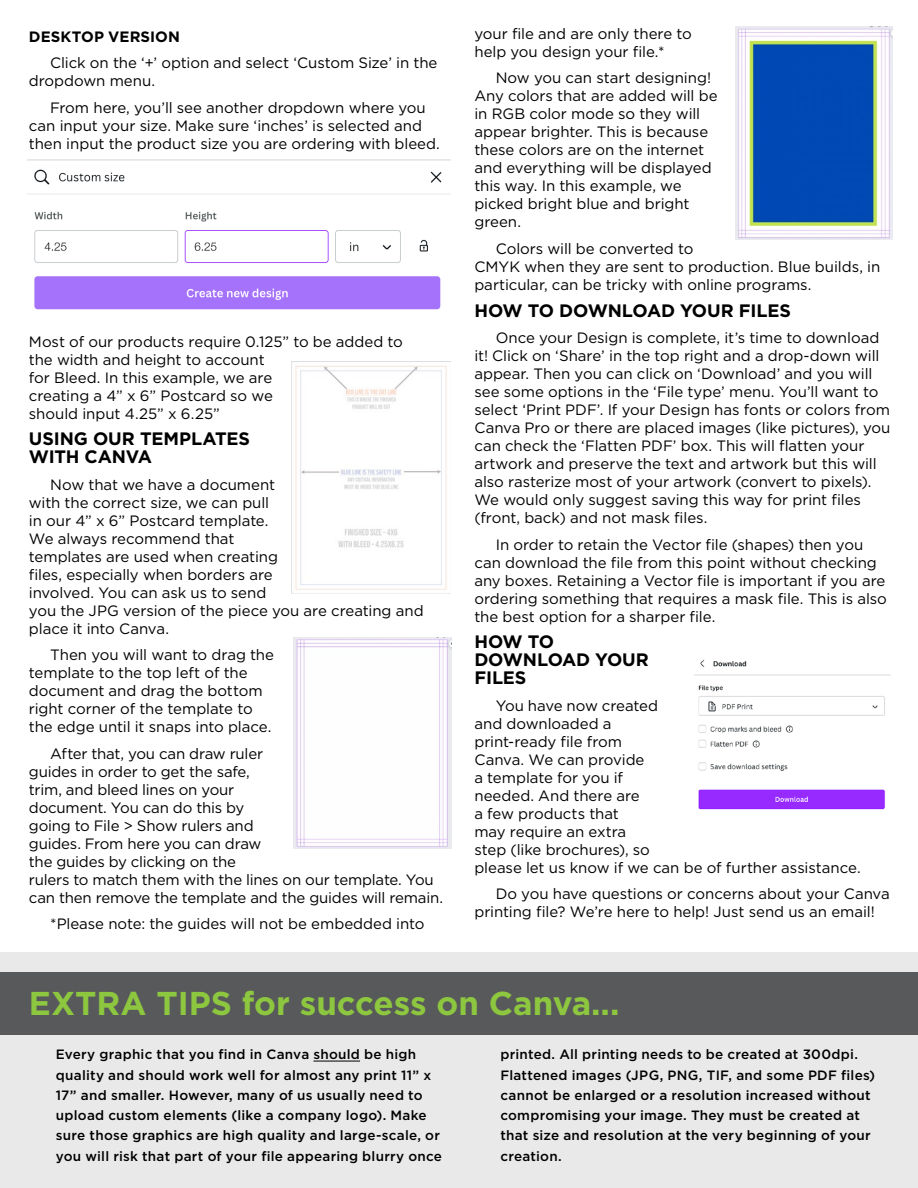
<style>
.page{position:relative;width:918px;height:1188px;background:#fff}
.page>*{position:absolute;margin:0;border:0;box-sizing:border-box;transform-origin:0 0}
.aryticle_title{font:700 33px "Gotham HTF";color:#8dc63f}
.body_text{font:700 18px/18px "Gotham HTF";letter-spacing:-.01em;color:#000}
.body_text-2{font:15px/18px "Gotham HTF";letter-spacing:-.005em;color:#000}
.body_text-3{font:700 15px "Gotham HTF";letter-spacing:.005em;color:#000}
.body_text-4{font:500 13.5px/20.2px "Gotham HTF";letter-spacing:.02em;color:#000}
</style>
<div class="page">
<div style="left:0;top:953px;width:918px;height:235px;background:#e9e9ea"></div>
<hr style="left:313px;top:1061px;width:47px;height:1px;background:#000">
<div style="left:0;top:973px;width:918px;height:62px;background:#58595b"></div>
<img style="left:292px;top:361px;width:158px;height:233px">
<img style="left:27px;top:160px;width:423px;height:150px">
<img style="left:293px;top:637px;width:159px;height:212px">
<img style="left:735px;top:26px;width:158px;height:214px">
<img style="left:694px;top:659px;width:197px;height:151px">
<p class="body_text-3" style="left:29px;top:28px;width:152px">DESKTOP VERSION</p>
<p class="body_text-2" style="left:29px;top:53px;width:410px;text-indent:21px">Click on the ‘+’ option and select ‘Custom Size’ in the dropdown menu.</p>
<p class="body_text-2" style="left:29px;top:98px;width:413px;text-indent:21px">From here, you’ll see another dropdown where you can input your size. Make sure ‘inches’ is selected and then input the product size you are ordering with bleed.</p>
<p class="body_text-2" style="left:29px;top:332px;width:376px">Most of our products require 0.125” to be added to the width and height to account<br>for Bleed. In this example, we are<br>creating a 4” x 6” Postcard so we<br>should input 4.25” x 6.25”</p>
<p class="body_text" style="left:29px;top:429px;width:223px">USING OUR TEMPLATES<br>WITH CANVA</p>
<p class="body_text-2" style="left:29px;top:475px;width:396px;text-indent:21px">Now that we have a document<br>with the correct size, we can pull<br>in our 4” x 6” Postcard template.<br>We always recommend that<br>templates are used when creating<br>files, especially when borders are<br>involved. You can ask us to send<br>you the JPG version of the piece you are creating and place it into Canva.</p>
<p class="body_text-2" style="left:29px;top:646px;width:247px;text-indent:21px">Then you will want to drag the template to the top left of the document and drag the bottom right corner of the template to the edge until it snaps into place.</p>
<p class="body_text-2" style="left:29px;top:744px;width:416px;text-indent:21px">After that, you can draw ruler<br>guides in order to get the safe,<br>trim, and bleed lines on your<br>document. You can do this by<br>going to File &gt; Show rulers and<br>guides. From here you can draw<br>the guides by clicking on the<br>rulers to match them with the lines on our template. You can then remove the template and the guides will remain.</p>
<p class="body_text-2" style="left:50px;top:915px;width:376px">*Please note: the guides will not be embedded into</p>
<p class="body_text-2" style="left:474px;top:24px;width:219px">your file and are only there to help you design your file.*</p>
<p class="body_text-2" style="left:474px;top:69px;width:245px;text-indent:21px">Now you can start designing!<br>Any colors that are added will be in RGB color mode so they will appear brighter. This is because these colors are on the internet and everything will be displayed this way. In this example, we picked bright blue and bright green.</p>
<p class="body_text-2" style="left:474px;top:239px;width:407px;text-indent:21px">Colors will be converted to<br>CMYK when they are sent to production. Blue builds, in particular, can be tricky with online programs.</p>
<p class="body_text" style="left:474px;top:301px;width:318px">HOW TO DOWNLOAD YOUR FILES</p>
<p class="body_text-2" style="left:474px;top:328px;width:418px;text-indent:21px">Once your Design is complete, it’s time to download it! Click on ‘Share’ in the top right and a drop-down will appear. Then you can click on ‘Download’ and you will see some options in the ‘File type’ menu. You’ll want to select ‘Print PDF’. If your Design has fonts or colors from Canva Pro or there are placed images (like pictures), you can check the ‘Flatten PDF’ box. This will flatten your artwork and preserve the text and artwork but this will also rasterize most of your artwork (convert to pixels).<br>We would only suggest saving this way for print files (front, back) and not mask files.</p>
<p class="body_text-2" style="left:474px;top:535px;width:414px;text-indent:21px">In order to retain the Vector file (shapes) then you can download the file from this point without checking any boxes. Retaining a Vector file is important if you are ordering something that requires a mask file. This is also the best option for a sharper file.</p>
<p class="body_text" style="left:474px;top:632px;width:176px">HOW TO<br>DOWNLOAD YOUR<br>FILES</p>
<p class="body_text-2" style="left:474px;top:696px;width:388px;text-indent:21px">You have now created<br>and downloaded a<br>print-ready file from<br>Canva. We can provide<br>a template for you if<br>needed. And there are<br>a few products that<br>may require an extra<br>step (like brochures), so<br>please let us know if we can be of further assistance.</p>
<p class="body_text-2" style="left:474px;top:884px;width:417px;text-indent:21px">Do you have questions or concerns about your Canva printing file? We’re here to help! Just send us an email!</p>
<p class="aryticle_title" style="left:29px;top:984px;width:592px">EXTRA TIPS for success on Canva...</p>
<p class="body_text-4" style="left:56px;top:1044px;width:388px">Every graphic that you find in Canva should be high quality and should work well for almost any print 11” x 17” and smaller. However, many of us usually need to upload custom elements (like a company logo). Make sure those graphics are high quality and large-scale, or you will risk that part of your file appearing blurry once</p>
<p class="body_text-4" style="left:500px;top:1044px;width:376px">printed. All printing needs to be created at 300dpi.<br>Flattened images (JPG, PNG, TIF, and some PDF files) cannot be enlarged or a resolution increased without compromising your image. They must be created at that size and resolution at the very beginning of your creation.</p>
</div>
